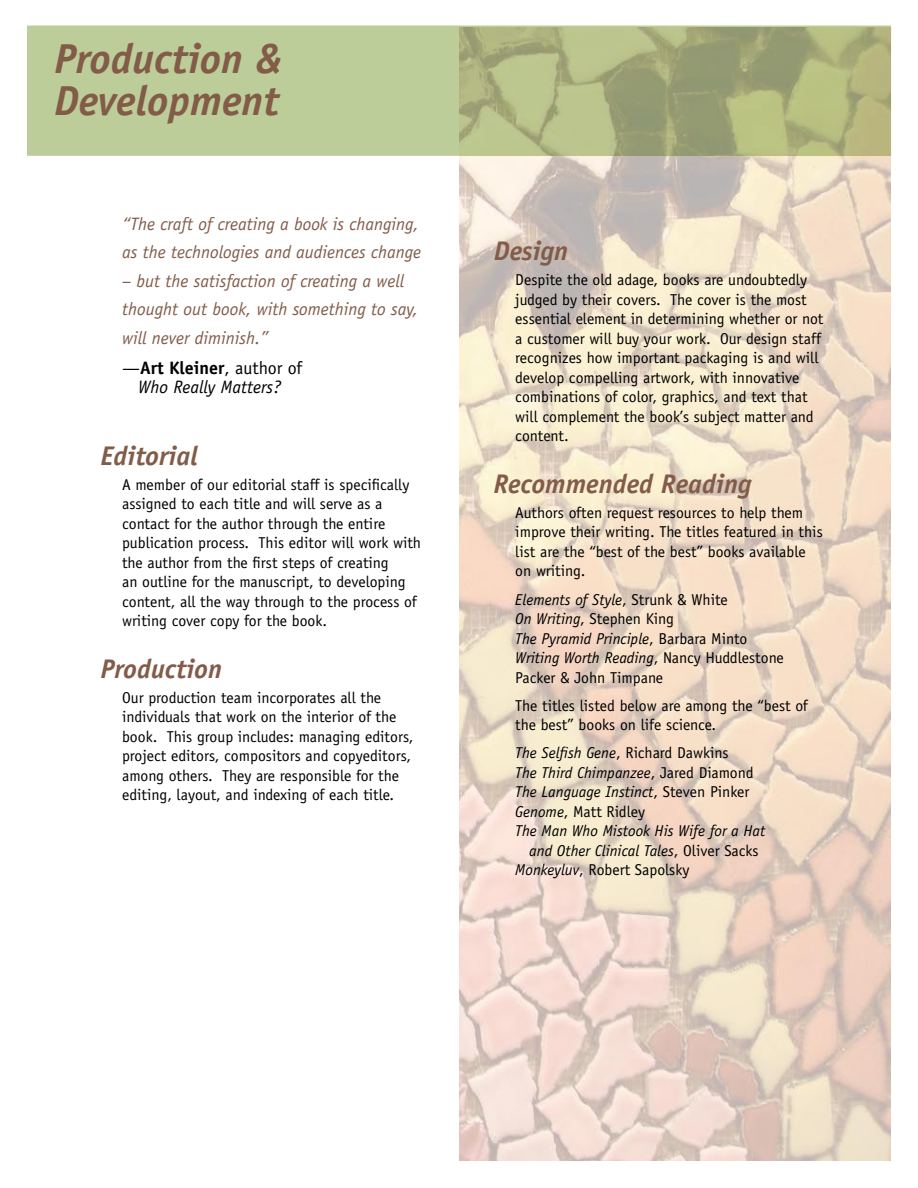
<style>
.page{position:relative;width:918px;height:1188px;background:#fff}
.page>*{position:absolute;margin:0;border:0;box-sizing:border-box;transform-origin:0 0}
.t1{font:italic 700 42px/42px "Officina Sans";color:#825c49}
.t2{font:italic 700 27px "Officina Sans";color:#825c49}
.t3{font:italic 18px/28.5px "Officina Sans";color:#825c49}
.t4{font:italic 18px/19.5px "Officina Sans";color:#000;text-align:center}
.t5{font:15.75px/19.5px "Officina Sans";color:#000}
.t6{font:italic 15.75px "Officina Sans";color:#000}
.s1{font-style:normal}
.s2{font-weight:700;font-style:normal}
.s3{font-style:italic}
</style>
<div class="page">
<img style="left:459px;top:156px;width:432px;height:1005px">
<svg style="left:27px;top:26px;width:864px;height:130px;background:#b4be8b"></svg>
<h1 class="t1" style="left:54px;top:38px;width:229px">Production &amp;<br>Development</h1>
<p class="t3" style="left:122px;top:209px;width:301px">“The craft of creating a book is changing, as the technologies and audiences change</p>
<p class="t3" style="left:122px;top:266px;width:298px">– but the satisfaction of creating a well thought out book, with something to say, will never diminish.”</p>
<p class="t4" style="left:122px;top:358px;width:182px"><span class="s1">—</span><span class="s2">Art Kleiner</span><span class="s1">, author of<br></span>Who Really Matters?</p>
<h2 class="t2" style="left:100px;top:439px;width:99px">Editorial</h2>
<p class="t5" style="left:122px;top:475px;width:301px">A member of our editorial staff is specifically assigned to each title and will serve as a contact for the author through the entire publication process. This editor will work with the author from the first steps of creating<br>an outline for the manuscript, to developing content, all the way through to the process of writing cover copy for the book.</p>
<h2 class="t2" style="left:100px;top:653px;width:123px">Production</h2>
<p class="t5" style="left:122px;top:688px;width:293px">Our production team incorporates all the individuals that work on the interior of the book. This group includes: managing editors, project editors, compositors and copyeditors, among others. They are responsible for the editing, layout, and indexing of each title.</p>
<h2 class="t2" style="left:494px;top:235px;width:76px">Design</h2>
<p class="t5" style="left:515px;top:270px;width:310px">Despite the old adage, books are undoubtedly judged by their covers. The cover is the most essential element in determining whether or not a customer will buy your work. Our design staff recognizes how important packaging is and will develop compelling artwork, with innovative combinations of color, graphics, and text that will complement the book’s subject matter and content.</p>
<h2 class="t2" style="left:494px;top:468px;width:260px">Recommended Reading</h2>
<p class="t5" style="left:515px;top:503px;width:309px">Authors often request resources to help them improve their writing. The titles featured in this list are the “best of the best” books available on writing.</p>
<p class="t5" style="left:515px;top:590px;width:270px"><span class="s3">Elements of Style</span>, Strunk &amp; White<br><span class="s3">On Writing</span>, Stephen King<br><span class="s3">The Pyramid Principle</span>, Barbara Minto<br><span class="s3">Writing Worth Reading</span>, Nancy Huddlestone<br>Packer &amp; John Timpane</p>
<p class="t5" style="left:515px;top:696px;width:294px">The titles listed below are among the “best of the best” books on life science.</p>
<p class="t5" style="left:515px;top:743px;width:215px"><span class="s3">The Selfish Gene</span>, Richard Dawkins</p>
<p class="t6" style="left:515px;top:763px;width:240px">The Third Chimpanzee<span class="s1">, Jared Diamond</span></p>
<p class="t6" style="left:515px;top:783px;width:236px">The Language Instinct<span class="s1">, Steven Pinker</span></p>
<p class="t5" style="left:515px;top:802px;width:131px"><span class="s3">Genome</span>, Matt Ridley</p>
<p class="t6" style="left:515px;top:822px;width:252px">The Man Who Mistook His Wife for a Hat</p>
<p class="t6" style="left:529px;top:841px;width:231px">and Other Clinical Tales<span class="s1">, Oliver Sacks</span></p>
<p class="t5" style="left:515px;top:860px;width:176px"><span class="s3">Monkeyluv</span>, Robert Sapolsky</p>
</div>
